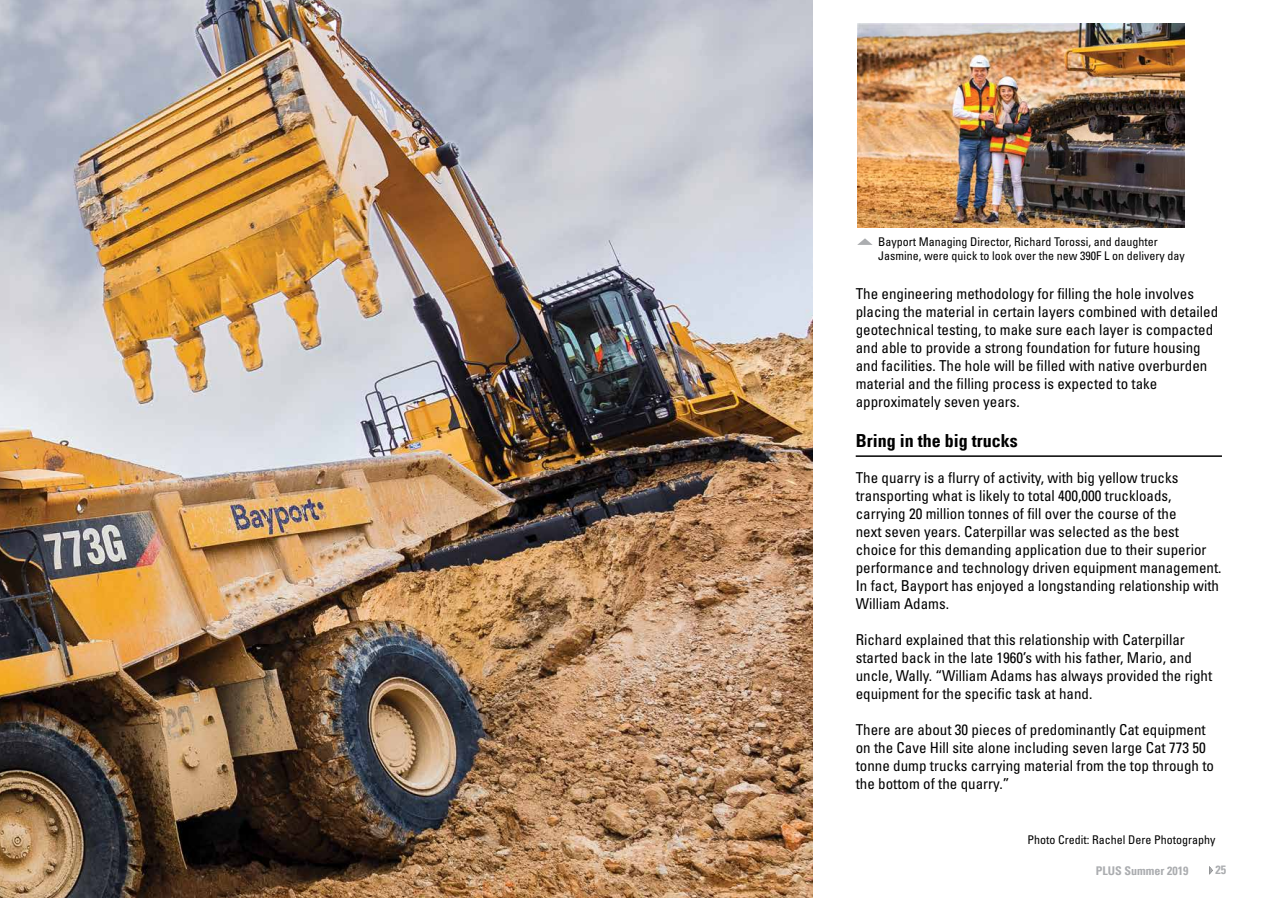
<style>
.page{position:relative;width:1276px;height:898px;background:#fff}
.page>*{position:absolute;margin:0;border:0;box-sizing:border-box;transform-origin:0 0}
.t1{font:700 condensed 18px "Univers LT";color:#000}
.t2{font:condensed 15px/18px "Univers LT Std";color:#000}
.t3{font:condensed 12px/14.4px "Univers LT Std";color:#000}
.t4{font:700 condensed 12px "Univers LT";color:#abadb0}
</style>
<div class="page">
<svg style="left:1209px;top:866px;width:3px;height:8px"></svg>
<img style="left:0;top:0;width:812px;height:897px">
<hr style="left:855px;top:455px;width:367px;height:1px;background:#000">
<img style="left:857px;top:24px;width:328px;height:203px">
<svg style="left:857px;top:238px;width:15px;height:7px"></svg>
<p class="t3" style="left:878px;top:234px;width:308px">Bayport Managing Director, Richard Torossi, and daughter<br>Jasmine, were quick to look over the new 390F L on delivery day</p>
<p class="t2" style="left:855px;top:284px;width:364px">The engineering methodology for filling the hole involves placing the material in certain layers combined with detailed geotechnical testing, to make sure each layer is compacted and able to provide a strong foundation for future housing and facilities. The hole will be filled with native overburden material and the filling process is expected to take approximately seven years.</p>
<p class="t1" style="left:855px;top:429px;width:163px">Bring in the big trucks</p>
<p class="t2" style="left:855px;top:468px;width:367px">The quarry is a flurry of activity, with big yellow trucks transporting what is likely to total 400,000 truckloads, carrying 20 million tonnes of fill over the course of the<br>next seven years. Caterpillar was selected as the best choice for this demanding application due to their superior performance and technology driven equipment management.<br>In fact, Bayport has enjoyed a longstanding relationship with William Adams.</p>
<p class="t2" style="left:855px;top:630px;width:358px">Richard explained that this relationship with Caterpillar started back in the late 1960’s with his father, Mario, and uncle, Wally. “William Adams has always provided the right equipment for the specific task at hand.</p>
<p class="t2" style="left:855px;top:720px;width:360px">There are about 30 pieces of predominantly Cat equipment on the Cave Hill site alone including seven large Cat 773 50 tonne dump trucks carrying material from the top through to the bottom of the quarry.”</p>
<p class="t3" style="left:1027px;top:832px;width:189px">Photo Credit: Rachel Dere Photography</p>
<p class="t4" style="left:1095px;top:862px;width:94px">PLUS Summer 2019</p>
<p class="t4" style="left:1215px;top:862px;width:12px">25</p>
</div>
